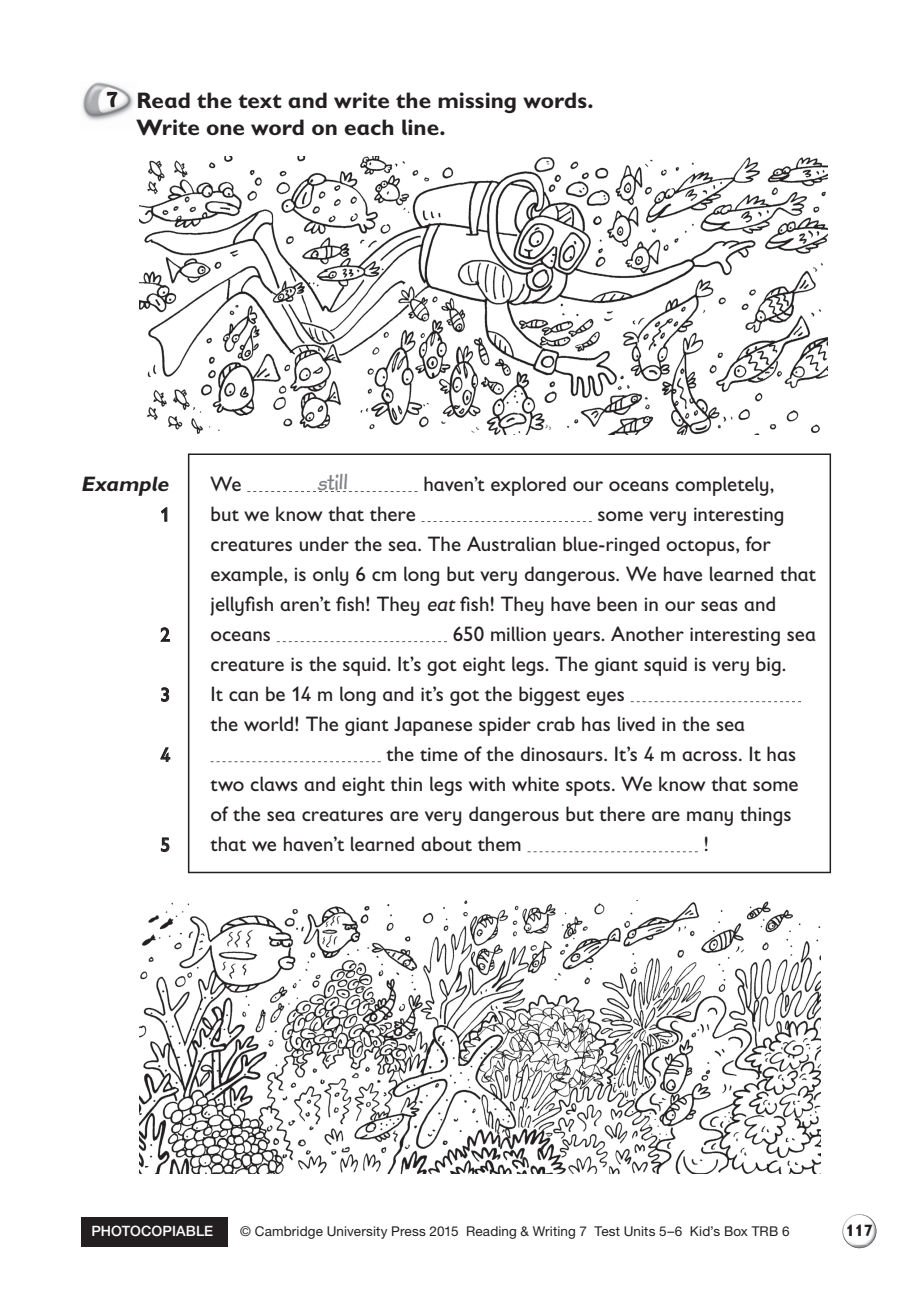
<style>
.page{position:relative;width:919px;height:1289px;background:#fff}
.page>*{position:absolute;margin:0;border:0;box-sizing:border-box;transform-origin:0 0}
.t1{font:700 24px "Kidprint MT Std";letter-spacing:-.005em;color:#808285}
.t2{font:700 22.5px/27px "Gill Sans Infant Std";color:#231f20}
.t3{font:21px/30px "Gill Sans Infant Std";color:#231f20}
.t4{font:italic 700 21px "Gill Sans Infant Std";color:#231f20}
.t5{font:19.5px "Gill Sans Infant Std";color:#231f20}
.t6{font:700 16.5px "Gill Sans Infant Std";color:#231f20}
.t7{font:500 14.25px "Helvetica Neue LT Std";letter-spacing:.01em;color:#fff}
.t8{font:13.5px "Helvetica Neue LT Std";letter-spacing:.01em;color:#231f20}
.s1{font-family:"Softie";font-weight:400;font-size:20.25px}
.s2{font-style:italic}
</style>
<div class="page">
<div style="left:81px;top:1216px;width:146px;height:30px;background:#231f20"></div>
<img style="left:848px;top:1244px;width:18px;height:4px">
<svg style="left:843px;top:1216px;width:33px;height:28px"></svg>
<img style="left:842px;top:1214px;width:26px;height:19px">
<img style="left:849px;top:1226px;width:27px;height:21px">
<img style="left:82px;top:82px;width:52px;height:39px">
<svg style="left:188px;top:453px;width:643px;height:420px"></svg>
<svg style="left:161px;top:507px;width:6px;height:14px"></svg>
<svg style="left:161px;top:627px;width:9px;height:14px"></svg>
<svg style="left:161px;top:687px;width:8px;height:15px"></svg>
<svg style="left:160px;top:747px;width:10px;height:14px"></svg>
<svg style="left:161px;top:837px;width:8px;height:15px"></svg>
<svg style="left:247px;top:491px;width:170px;height:1px"></svg>
<svg style="left:421px;top:521px;width:170px;height:1px"></svg>
<svg style="left:277px;top:641px;width:170px;height:1px"></svg>
<svg style="left:630px;top:701px;width:170px;height:1px"></svg>
<svg style="left:210px;top:761px;width:171px;height:1px"></svg>
<svg style="left:527px;top:851px;width:170px;height:1px"></svg>
<img style="left:140px;top:156px;width:687px;height:278px">
<img style="left:140px;top:900px;width:680px;height:273px">
<p class="t2" style="left:136px;top:86px;width:458px;text-indent:-30px"><span class="s1">7</span> Read the text and write the missing words.<br>Write one word on each line.</p>
<p class="t4" style="left:81px;top:471px;width:93px">Example</p>
<p class="t5" style="left:160px;top:503px;width:11px">1</p>
<p class="t5" style="left:160px;top:623px;width:11px">2</p>
<p class="t5" style="left:160px;top:683px;width:11px">3</p>
<p class="t5" style="left:160px;top:743px;width:11px">4</p>
<p class="t5" style="left:160px;top:833px;width:11px">5</p>
<p class="t1" style="left:318px;top:470px;width:31px">still</p>
<p class="t3" style="left:210px;top:468px;width:32px">We</p>
<p class="t3" style="left:423px;top:468px;width:352px">haven’t explored our oceans completely,</p>
<p class="t3" style="left:210px;top:498px;width:207px">but we know that there</p>
<p class="t3" style="left:210px;top:498px;width:606px;text-indent:387px">some very interesting creatures under the sea. The Australian blue-ringed octopus, for example, is only 6 cm long but very dangerous. We have learned that jellyfish aren’t fish! They <span class="s2">eat</span> fish! They have been in our seas and oceans</p>
<p class="t3" style="left:453px;top:618px;width:364px">650 million years. Another interesting sea</p>
<p class="t3" style="left:210px;top:648px;width:577px">creature is the squid. It’s got eight legs. The giant squid is very big.</p>
<p class="t3" style="left:210px;top:678px;width:416px">It can be 14 m long and it’s got the biggest eyes</p>
<p class="t3" style="left:210px;top:708px;width:536px">the world! The giant Japanese spider crab has lived in the sea</p>
<p class="t3" style="left:386px;top:738px;width:411px">the time of the dinosaurs. It’s 4 m across. It has</p>
<p class="t3" style="left:210px;top:768px;width:589px">two claws and eight thin legs with white spots. We know that some</p>
<p class="t3" style="left:210px;top:798px;width:582px">of the sea creatures are very dangerous but there are many things</p>
<p class="t3" style="left:210px;top:828px;width:312px">that we haven’t learned about them</p>
<p class="t3" style="left:703px;top:828px;width:7px">!</p>
<p class="t7" style="left:91px;top:1222px;width:123px">PHOTOCOPIABLE</p>
<p class="t8" style="left:240px;top:1223px;width:550px">© Cambridge University Press 2015 Reading &amp; Writing 7 Test Units 5–6 Kid’s Box TRB 6</p>
<p class="t6" style="left:845px;top:1220px;width:29px">117</p>
</div>
